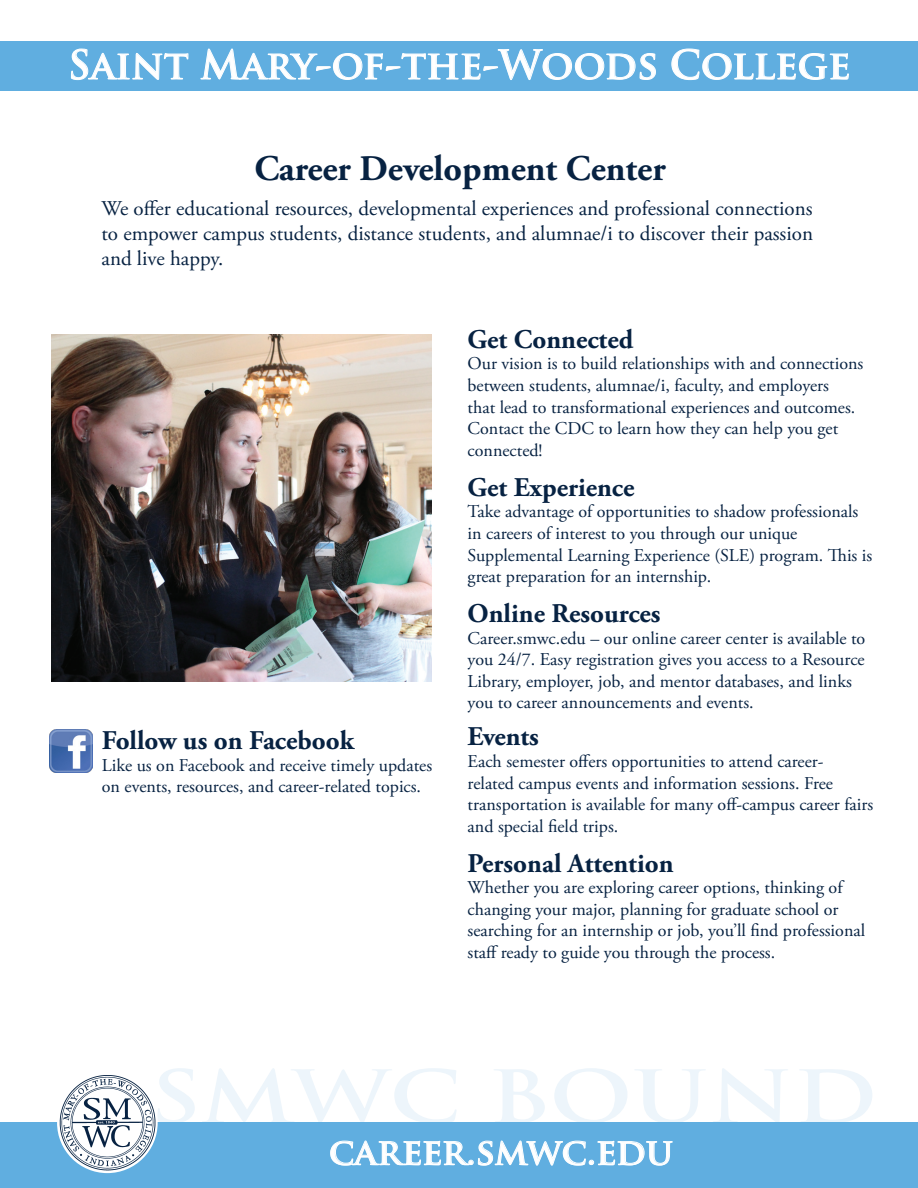
<style>
.page{position:relative;width:918px;height:1188px;background:#fff}
.page>*{position:absolute;margin:0;border:0;box-sizing:border-box;transform-origin:0 0}
.t1{font:700 39px "Trajan Pro";color:#fff}
.t2{font:700 36px "Adobe Garamond Pro";color:#072242}
.t3{font:700 36px "Trajan Pro";letter-spacing:-.005em;color:#fff}
.t4{font:700 27px "Adobe Garamond Pro";color:#072242}
.t5{font:21px/25.2px "Adobe Garamond Pro";color:#072242;text-align:justify}
.t6{font:18px/21.6px "Adobe Garamond Pro";color:#072242}
</style>
<div class="page">
<div style="left:0;top:1122px;width:918px;height:66px;background:#60aee0"></div>
<svg style="left:330px;top:1141px;width:343px;height:25px"></svg>
<div style="left:0;top:41px;width:918px;height:50px;background:#60aee0"></div>
<svg style="left:71px;top:48px;width:117px;height:32px"></svg>
<svg style="left:201px;top:49px;width:455px;height:31px"></svg>
<svg style="left:672px;top:49px;width:177px;height:31px"></svg>
<img style="left:57px;top:1075px;width:99px;height:99px">
<img style="left:52px;top:335px;width:380px;height:347px">
<img style="left:50px;top:729px;width:43px;height:44px">
<p class="t1" style="left:68px;top:41px;width:784px">Saint Mary-of-the-Woods College</p>
<p class="t2" style="left:254px;top:147px;width:413px">Career Development Center</p>
<p class="t5" style="left:102px;top:197px;width:713px">We offer educational resources, developmental experiences and professional connections to empower campus students, distance students, and alumnae/i to discover their passion and live happy.</p>
<p class="t4" style="left:102px;top:725px;width:254px">Follow us on Facebook</p>
<p class="t6" style="left:102px;top:755px;width:332px">Like us on Facebook and receive timely updates on events, resources, and career-related topics.</p>
<p class="t4" style="left:468px;top:324px;width:167px">Get Connected</p>
<p class="t6" style="left:468px;top:354px;width:397px">Our vision is to build relationships with and connections between students, alumnae/i, faculty, and employers<br>that lead to transformational experiences and outcomes.<br>Contact the CDC to learn how they can help you get connected!</p>
<p class="t4" style="left:468px;top:472px;width:168px">Get Experience</p>
<p class="t6" style="left:468px;top:502px;width:406px">Take advantage of opportunities to shadow professionals in careers of interest to you through our unique Supplemental Learning Experience (SLE) program. This is great preparation for an internship.</p>
<p class="t4" style="left:468px;top:598px;width:195px">Online Resources</p>
<p class="t6" style="left:468px;top:628px;width:399px">Career.smwc.edu – our online career center is available to you 24/7. Easy registration gives you access to a Resource Library, employer, job, and mentor databases, and links you to career announcements and events.</p>
<p class="t4" style="left:468px;top:721px;width:73px">Events</p>
<p class="t6" style="left:468px;top:751px;width:407px">Each semester offers opportunities to attend career&shy;related campus events and information sessions. Free transportation is available for many off-campus career fairs and special field trips.</p>
<p class="t4" style="left:468px;top:847px;width:207px">Personal Attention</p>
<p class="t6" style="left:468px;top:877px;width:399px">Whether you are exploring career options, thinking of changing your major, planning for graduate school or searching for an internship or job, you’ll find professional staff ready to guide you through the process.</p>
<p class="t3" style="left:329px;top:1129px;width:346px">career.smwc.edu</p>
</div>
